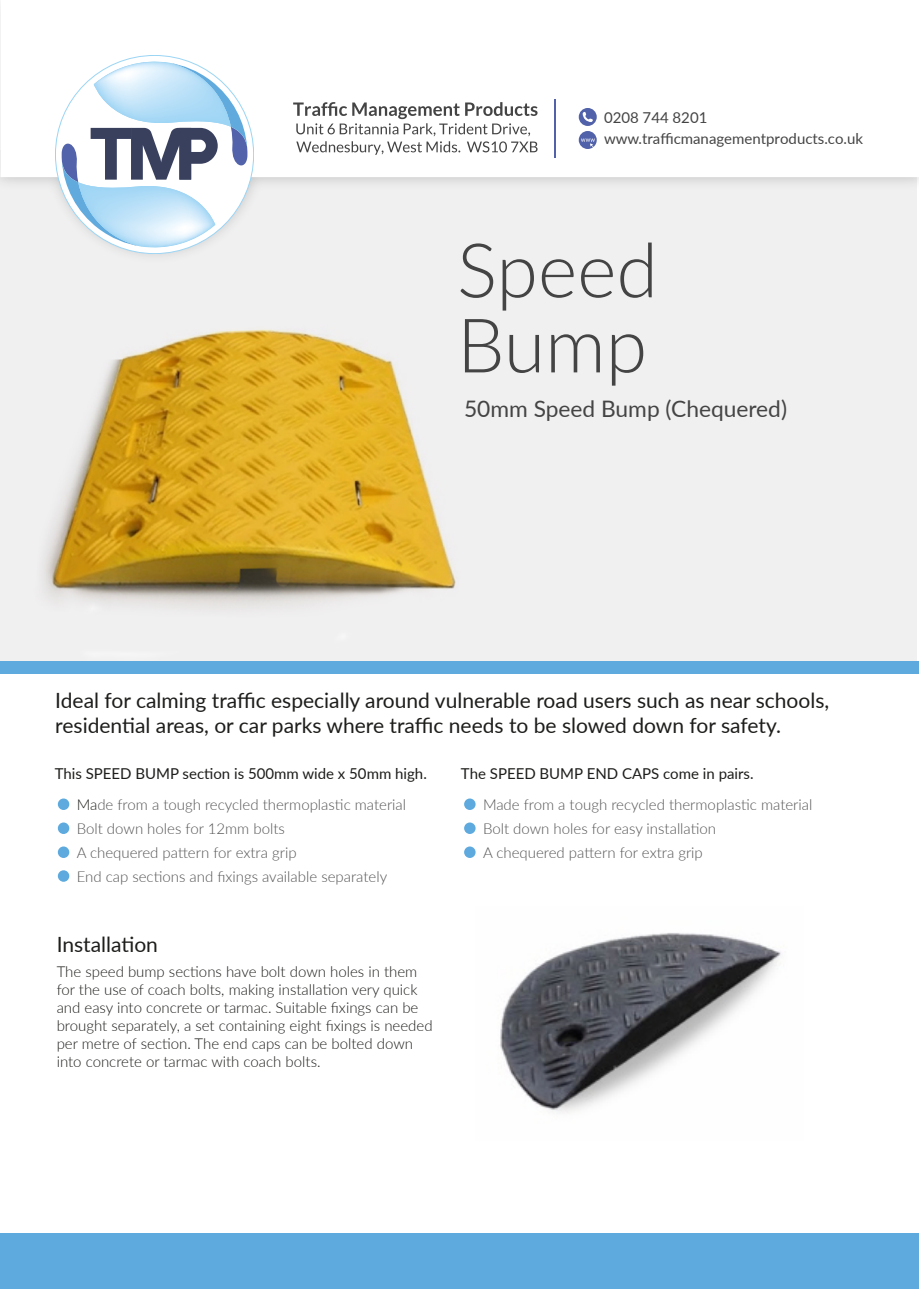
<style>
.page{position:relative;width:919px;height:1289px;background:#fff}
.page>*{position:absolute;margin:0;border:0;box-sizing:border-box;transform-origin:0 0}
.t1{font:300 75.3px/75px "Lato";color:#444}
.t2{font:22.8px "Lato";color:#444}
.t3{font:21px/25.2px "Lato";color:#1d1d1b}
.t4{font:300 15px/18px "Lato";color:#1d1d1b}
.t5{font:300 15px/24px "Lato";color:#535353}
.t6{font:15px "Lato";color:#1d1d1b}
.t7{font:15px/21px "Lato";color:#444}
.s1{color:#1d1d1b}
</style>
<div class="page">
<div style="left:0;top:1233px;width:918px;height:55px;background:#5eaade"></div>
<img style="left:0;top:270px;width:916px;height:394px">
<img style="left:500px;top:933px;width:281px;height:180px">
<div style="left:58px;top:798px;width:11px;height:12px;background:#5eaade;border-radius:50%"></div>
<div style="left:58px;top:822px;width:11px;height:12px;background:#5eaade;border-radius:50%"></div>
<div style="left:58px;top:846px;width:11px;height:12px;background:#5eaade;border-radius:50%"></div>
<div style="left:58px;top:870px;width:11px;height:11px;background:#5eaade;border-radius:50%"></div>
<div style="left:464px;top:798px;width:11px;height:12px;background:#5eaade;border-radius:50%"></div>
<div style="left:464px;top:822px;width:11px;height:12px;background:#5eaade;border-radius:50%"></div>
<div style="left:464px;top:846px;width:11px;height:12px;background:#5eaade;border-radius:50%"></div>
<div style="left:1px;top:660px;width:917px;height:13px;background:#5eaade"></div>
<svg style="left:0;top:0;width:918px;height:250px"></svg>
<svg style="left:62px;top:59px;width:185px;height:191px"></svg>
<img style="left:78px;top:182px;width:137px;height:66px">
<img style="left:94px;top:62px;width:137px;height:65px">
<hr style="left:554px;top:99px;width:2px;height:59px;background:#5162aa">
<svg style="left:578px;top:108px;width:18px;height:41px"></svg>
<svg style="left:293px;top:102px;width:244px;height:53px"></svg>
<p class="t7" style="left:604px;top:106px;width:261px">0208 744 8201 www.trafficmanagementproducts.co.uk</p>
<h1 class="t1" style="left:457px;top:230px;width:202px">Speed<br>Bump</h1>
<h2 class="t2" style="left:464px;top:392px;width:324px">50mm Speed Bump (Chequered)</h2>
<h3 class="t3" style="left:55px;top:686px;width:775px">Ideal for calming traffic especially around vulnerable road users such as near schools, residential areas, or car parks where traffic needs to be slowed down for safety.</h3>
<p class="t6" style="left:55px;top:762px;width:373px">This SPEED BUMP section is 500mm wide x 50mm high.</p>
<p class="t6" style="left:461px;top:762px;width:294px">The SPEED BUMP END CAPS come in pairs.</p>
<p class="t5" style="left:77px;top:792px;width:331px"><span class="s1">Ma</span>de from a tough recycled thermoplastic material Bolt down holes for 12mm bolts<br>A chequered pattern for extra grip<br>End cap sections and fixings available separately</p>
<p class="t5" style="left:483px;top:792px;width:331px">Made from a tough recycled thermoplastic material<br>Bolt down holes for easy installation<br>A chequered pattern for extra grip</p>
<h3 class="t3" style="left:57px;top:931px;width:103px">Installation</h3>
<p class="t4" style="left:57px;top:961px;width:377px">The speed bump sections have bolt down holes in them for the use of coach bolts, making installation very quick and easy into concrete or tarmac. Suitable fixings can be brought separately, a set containing eight fixings is needed per metre of section. The end caps can be bolted down into concrete or tarmac with coach bolts.</p>
</div>
